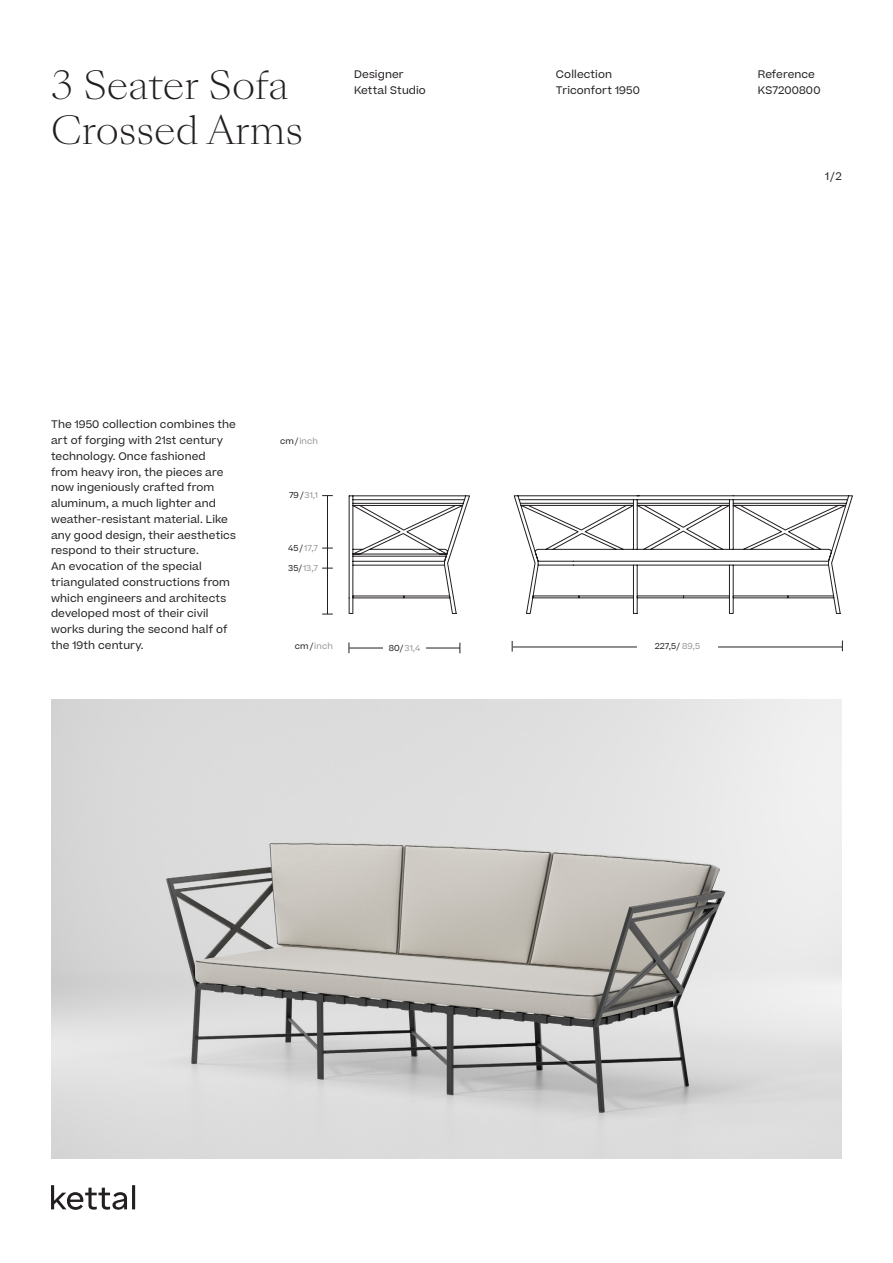
<style>
.page{position:relative;width:893px;height:1263px;background:#fff}
.page>*{position:absolute;margin:0;border:0;box-sizing:border-box;transform-origin:0 0}
.t1{font:300 37.5px "Sang Bleu Kingdom";color:#231f20}
.t2{font:10.5px "Beatrice";letter-spacing:.01em;color:#231f20}
.Beatrice_5_5{font:8.25px "Beatrice";letter-spacing:.01em;color:#939598}
.Beatrice_5_5-2{font:8.25px "Beatrice";color:#231f20}
.s1{color:#231f20}
.s2{color:#939598}
</style>
<div class="page">
<hr style="left:513px;top:647px;width:329px;height:1px;background:#231f20">
<hr style="left:349px;top:648px;width:111px;height:1px;background:#231f20">
<hr style="left:327px;top:496px;width:1px;height:118px;background:#231f20">
<div style="left:637px;top:639px;width:81px;height:14px;background:#fff"></div>
<div style="left:383px;top:637px;width:43px;height:22px;background:#fff"></div>
<svg style="left:51px;top:1185px;width:84px;height:25px"></svg>
<img style="left:51px;top:699px;width:791px;height:460px">
<svg style="left:349px;top:495px;width:504px;height:119px"></svg>
<p class="t1" style="left:51px;top:59px;width:239px">3 Seater Sofa</p>
<p class="t1" style="left:51px;top:104px;width:254px">Crossed Arms</p>
<p class="t2" style="left:354px;top:67px;width:51px">Designer</p>
<p class="t2" style="left:354px;top:83px;width:73px">Kettal Studio</p>
<p class="t2" style="left:556px;top:67px;width:58px">Collection</p>
<p class="t2" style="left:556px;top:83px;width:85px">Triconfort 1950</p>
<p class="t2" style="left:758px;top:67px;width:59px">Reference</p>
<p class="t2" style="left:758px;top:83px;width:64px">KS7200800</p>
<p class="t2" style="left:825px;top:169px;width:18px">1/2</p>
<p class="t2" style="left:51px;top:418px;width:186px">The 1950 collection combines the</p>
<p class="t2" style="left:51px;top:433px;width:174px">art of forging with 21st century</p>
<p class="t2" style="left:51px;top:449px;width:156px">technology. Once fashioned</p>
<p class="t2" style="left:51px;top:465px;width:174px">from heavy iron, the pieces are</p>
<p class="t2" style="left:51px;top:481px;width:165px">now ingeniously crafted from</p>
<p class="t2" style="left:51px;top:496px;width:167px">aluminum, a much lighter and</p>
<p class="t2" style="left:51px;top:512px;width:178px">weather-resistant material. Like</p>
<p class="t2" style="left:51px;top:528px;width:186px">any good design, their aesthetics</p>
<p class="t2" style="left:51px;top:544px;width:149px">respond to their structure.</p>
<p class="t2" style="left:51px;top:559px;width:152px">An evocation of the special</p>
<p class="t2" style="left:51px;top:575px;width:181px">triangulated constructions from</p>
<p class="t2" style="left:51px;top:591px;width:177px">which engineers and architects</p>
<p class="t2" style="left:51px;top:607px;width:159px">developed most of their civil</p>
<p class="t2" style="left:51px;top:622px;width:178px">works during the second half of</p>
<p class="t2" style="left:51px;top:638px;width:94px">the 19th century.</p>
<p class="Beatrice_5_5" style="left:280px;top:436px;width:39px"><span class="s1">cm/</span> inch</p>
<p class="Beatrice_5_5" style="left:289px;top:490px;width:30px"><span class="s1">79/</span>31,1</p>
<p class="Beatrice_5_5" style="left:288px;top:543px;width:31px"><span class="s1">45/</span> 17,7</p>
<p class="Beatrice_5_5" style="left:288px;top:563px;width:31px"><span class="s1">35/</span> 13,7</p>
<p class="Beatrice_5_5" style="left:295px;top:640px;width:39px"><span class="s1">cm/</span> inch</p>
<p class="Beatrice_5_5" style="left:389px;top:643px;width:33px"><span class="s1">80/</span>31,4</p>
<p class="Beatrice_5_5-2" style="left:655px;top:641px;width:47px">227,5/ <span class="s2">89,5</span></p>
</div>
